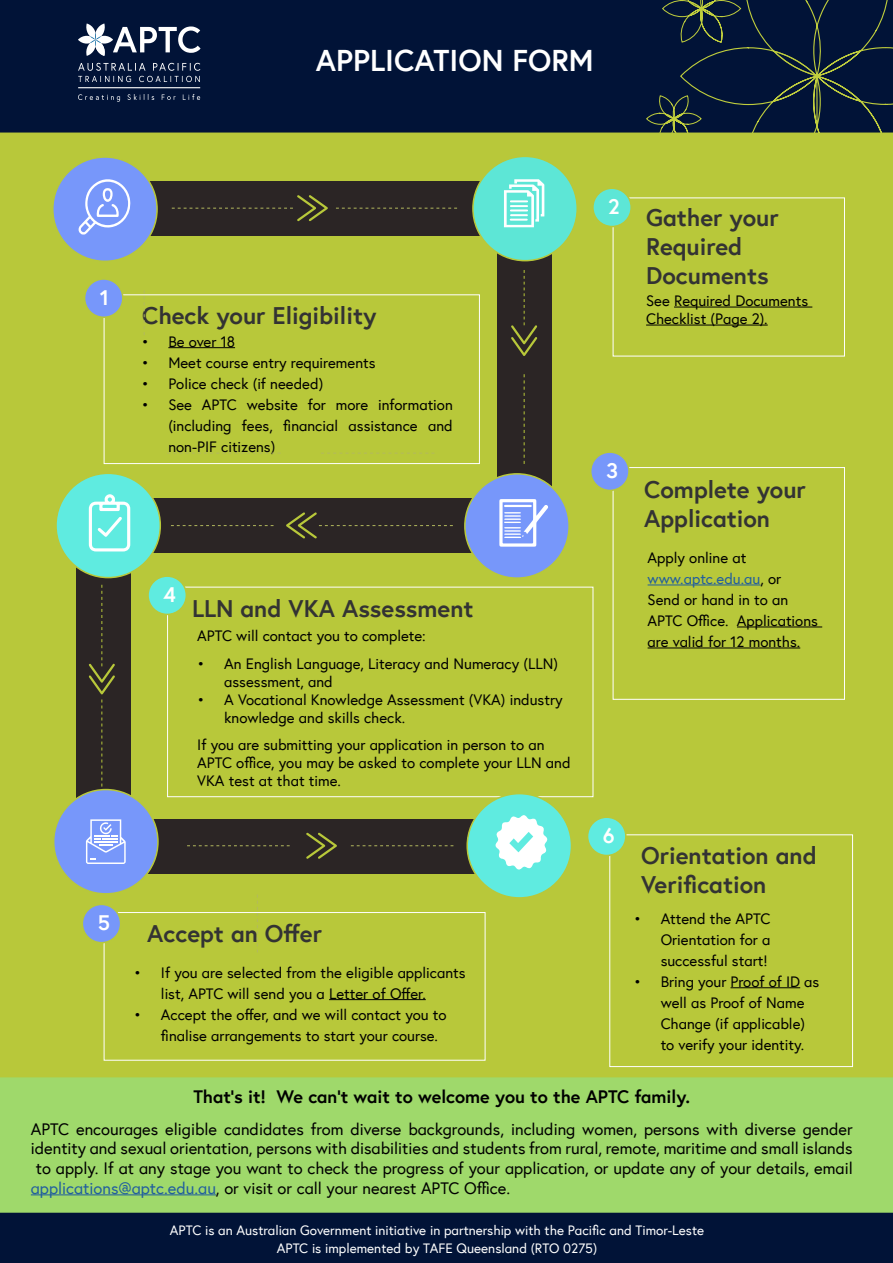
<style>
.page{position:relative;width:893px;height:1263px;background:#fff}
.page>*{position:absolute;margin:0;border:0;box-sizing:border-box;transform-origin:0 0}
.t1{font:700 30px "Europa";color:#fff}
.t2{font:700 24px/28.8px "Europa";color:#333}
.t3{font:700 21px "Europa";color:#fff}
.t4{font:700 18px "Europa";color:#000}
.t5{font:16.5px "Europa";color:#000}
.t6{font:15px/21px "Europa";color:#000}
.t7{font:13.5px/18px "Europa";color:#fff;text-align:center}
.s1{color:#215e9e}
</style>
<div class="page">
<div style="left:62px;top:85px;width:831px;height:1178px;background:#b8c83a"></div>
<div style="left:0;top:0;width:853px;height:1240px;background:#b8c83a"></div>
<div style="left:108px;top:182px;width:409px;height:54px;background:#2b2525"></div>
<div style="left:497px;top:230px;width:54px;height:269px;background:#2b2525"></div>
<div style="left:108px;top:499px;width:409px;height:54px;background:#2b2525"></div>
<div style="left:110px;top:819px;width:409px;height:54px;background:#2b2525"></div>
<div style="left:76px;top:512px;width:55px;height:301px;background:#2b2525"></div>
<hr style="left:168px;top:347px;width:67px;height:1px;background:#000">
<hr style="left:674px;top:307px;width:138px;height:1px;background:#000">
<hr style="left:646px;top:325px;width:122px;height:1px;background:#000">
<hr style="left:730px;top:987px;width:70px;height:1px;background:#000">
<svg style="left:306px;top:832px;width:31px;height:27px"></svg>
<div style="left:473px;top:156px;width:104px;height:105px;background:#5de6d6;border-radius:50%"></div>
<div style="left:472px;top:156px;width:106px;height:105px;border:2px solid #b8c83a;border-radius:50%"></div>
<svg style="left:504px;top:179px;width:40px;height:48px"></svg>
<div style="left:465px;top:474px;width:104px;height:104px;background:#7797fa;border-radius:50%"></div>
<div style="left:464px;top:473px;width:106px;height:106px;border:2px solid #b8c83a;border-radius:50%"></div>
<svg style="left:499px;top:499px;width:49px;height:48px"></svg>
<div style="left:53px;top:157px;width:104px;height:104px;background:#7797fa;border-radius:50%"></div>
<div style="left:52px;top:156px;width:106px;height:106px;border:2px solid #b8c83a;border-radius:50%"></div>
<svg style="left:79px;top:179px;width:52px;height:56px"></svg>
<svg style="left:144px;top:290px;width:1px;height:45px"></svg>
<hr style="left:329px;top:999px;width:97px;height:1px;background:#000">
<svg style="left:257px;top:894px;width:1px;height:58px"></svg>
<svg style="left:524px;top:374px;width:1px;height:90px"></svg>
<svg style="left:511px;top:270px;width:26px;height:86px"></svg>
<svg style="left:89px;top:585px;width:26px;height:201px"></svg>
<svg style="left:172px;top:195px;width:156px;height:26px"></svg>
<svg style="left:336px;top:208px;width:121px;height:1px"></svg>
<svg style="left:286px;top:512px;width:167px;height:27px"></svg>
<svg style="left:171px;top:525px;width:103px;height:1px"></svg>
<svg style="left:187px;top:845px;width:103px;height:1px"></svg>
<svg style="left:351px;top:845px;width:102px;height:1px"></svg>
<svg style="left:167px;top:453px;width:114px;height:1px"></svg>
<svg style="left:321px;top:453px;width:113px;height:1px"></svg>
<div style="left:56px;top:473px;width:104px;height:105px;background:#5febe0;border-radius:50%"></div>
<div style="left:55px;top:473px;width:106px;height:105px;border:2px solid #b8c83a;border-radius:50%"></div>
<svg style="left:89px;top:494px;width:41px;height:57px"></svg>
<div style="left:54px;top:789px;width:104px;height:105px;background:#7797fa;border-radius:50%"></div>
<div style="left:53px;top:789px;width:106px;height:105px;border:2px solid #b8c83a;border-radius:50%"></div>
<svg style="left:86px;top:819px;width:40px;height:45px"></svg>
<div style="left:0;top:0;width:646px;height:133px;background:#011337"></div>
<svg style="left:646px;top:0;width:247px;height:133px;background:#0f2137"></svg>
<svg style="left:0;top:1077px;width:893px;height:13px;background:#9fd869"></svg>
<svg style="left:0;top:1090px;width:893px;height:173px;background:#709f5b"></svg>
<hr style="left:31px;top:1194px;width:185px;height:1px;background:#215e9e">
<div style="left:610px;top:835px;width:243px;height:232px;border:1px solid #fff"></div>
<div style="left:104px;top:912px;width:381px;height:148px;border:1px solid #fff"></div>
<div style="left:167px;top:587px;width:426px;height:210px;border:1px solid #fff"></div>
<div style="left:104px;top:295px;width:376px;height:169px;border:1px solid #fff"></div>
<div style="left:593px;top:188px;width:38px;height:39px;background:#5de6d6;border-radius:50%"></div>
<div style="left:592px;top:187px;width:40px;height:40px;border:2px solid #b8c83a;border-radius:50%"></div>
<div style="left:85px;top:279px;width:38px;height:38px;background:#7797fa;border-radius:50%"></div>
<div style="left:84px;top:278px;width:40px;height:40px;border:2px solid #b8c83a;border-radius:50%"></div>
<hr style="left:648px;top:585px;width:112px;height:1px;background:#215e9e">
<hr style="left:737px;top:627px;width:85px;height:1px;background:#000">
<hr style="left:648px;top:648px;width:152px;height:1px;background:#000">
<div style="left:613px;top:467px;width:232px;height:232px;border:1px solid #fff"></div>
<div style="left:591px;top:452px;width:38px;height:38px;background:#7797fa;border-radius:50%"></div>
<div style="left:590px;top:451px;width:40px;height:40px;border:2px solid #b8c83a;border-radius:50%"></div>
<div style="left:148px;top:576px;width:38px;height:38px;background:#5febe0;border-radius:50%"></div>
<div style="left:147px;top:575px;width:40px;height:40px;border:2px solid #b8c83a;border-radius:50%"></div>
<div style="left:467px;top:794px;width:104px;height:104px;background:#5febe0;border-radius:50%"></div>
<div style="left:466px;top:793px;width:106px;height:106px;border:2px solid #b8c83a;border-radius:50%"></div>
<svg style="left:495px;top:815px;width:53px;height:55px"></svg>
<div style="left:588px;top:817px;width:38px;height:38px;background:#5febe0;border-radius:50%"></div>
<div style="left:587px;top:816px;width:40px;height:40px;border:2px solid #b8c83a;border-radius:50%"></div>
<div style="left:82px;top:904px;width:39px;height:39px;background:#7797fa;border-radius:50%"></div>
<div style="left:82px;top:904px;width:39px;height:39px;border:2px solid #b8c83a;border-radius:50%"></div>
<svg style="left:78px;top:63px;width:122px;height:19px;background:#273655"></svg>
<hr style="left:78px;top:87px;width:122px;height:1px;background:#fff">
<svg style="left:78px;top:94px;width:122px;height:8px"></svg>
<svg style="left:78px;top:23px;width:123px;height:33px;background:#57637b"></svg>
<p class="t1" style="left:316px;top:40px;width:279px">APPLICATION FORM</p>
<p class="t3" style="left:100px;top:283px;width:11px">1</p>
<p class="t2" style="left:142px;top:300px;width:236px">Check your Eligibility</p>
<p class="t6" style="left:141px;top:331px;width:95px">• Be over 18</p>
<p class="t6" style="left:141px;top:352px;width:236px">• Meet course entry requirements</p>
<p class="t6" style="left:141px;top:373px;width:183px">• Police check (if needed)</p>
<p class="t6" style="left:168px;top:394px;width:286px;text-align:justify;text-indent:-27px">• See APTC website for more information (including fees, financial assistance and non-PIF citizens)</p>
<p class="t3" style="left:163px;top:580px;width:14px">4</p>
<p class="t2" style="left:192px;top:593px;width:283px">LLN and VKA Assessment</p>
<p class="t6" style="left:197px;top:625px;width:230px">APTC will contact you to complete:</p>
<p class="t6" style="left:224px;top:655px;width:335px;line-height:18px;text-indent:-27px">• An English Language, Literacy and Numeracy (LLN) assessment, and</p>
<p class="t6" style="left:224px;top:691px;width:340px;line-height:18px;text-indent:-27px">• A Vocational Knowledge Assessment (VKA) industry knowledge and skills check.</p>
<p class="t6" style="left:197px;top:736px;width:375px;line-height:18px">If you are submitting your application in person to an<br>APTC office, you may be asked to complete your LLN and<br>VKA test at that time.</p>
<p class="t3" style="left:98px;top:909px;width:14px">5</p>
<p class="t2" style="left:147px;top:919px;width:176px">Accept an Offer</p>
<p class="t6" style="left:161px;top:962px;width:306px;text-indent:-27px">• If you are selected from the eligible applicants list, APTC will send you a Letter of Offer.</p>
<p class="t6" style="left:161px;top:1004px;width:287px;text-indent:-27px">• Accept the offer, and we will contact you to finalise arrangements to start your course.</p>
<p class="t3" style="left:608px;top:193px;width:13px">2</p>
<p class="t2" style="left:646px;top:203px;width:134px">Gather your<br>Required<br>Documents</p>
<p class="t6" style="left:646px;top:292px;width:164px;line-height:18px">See Required Documents<br>Checklist (Page 2).</p>
<p class="t3" style="left:606px;top:456px;width:13px">3</p>
<p class="t2" style="left:644px;top:474px;width:163px">Complete your<br>Application</p>
<p class="t6" style="left:648px;top:547px;width:172px">Apply online at <span class="s1">www.aptc.edu.au</span>, or<br>Send or hand in to an<br>APTC Office. Applications are valid for 12 months.</p>
<p class="t3" style="left:603px;top:821px;width:13px">6</p>
<p class="t2" style="left:641px;top:841px;width:177px">Orientation and<br>Verification</p>
<p class="t6" style="left:661px;top:908px;width:111px;text-align:justify;text-indent:-27px">• Attend the APTC Orientation for a successful start!</p>
<p class="t6" style="left:661px;top:971px;width:160px;text-indent:-27px">• Bring your Proof of ID as well as Proof of Name<br>Change (if applicable) to verify your identity.</p>
<p class="t4" style="left:193px;top:1084px;width:498px">That’s it! We can’t wait to welcome you to the APTC family.</p>
<p class="t5" style="left:31px;top:1118px;width:823px">APTC encourages eligible candidates from diverse backgrounds, including women, persons with diverse gender</p>
<p class="t5" style="left:31px;top:1138px;width:823px">identity and sexual orientation, persons with disabilities and students from rural, remote, maritime and small islands</p>
<p class="t5" style="left:36px;top:1158px;width:818px">to apply. If at any stage you want to check the progress of your application, or update any of your details, email</p>
<p class="t5" style="left:31px;top:1177px;width:481px"><span class="s1">applications@aptc.edu.au</span>, or visit or call your nearest APTC Office.</p>
<p class="t7" style="left:170px;top:1220px;width:536px">APTC is an Australian Government initiative in partnership with the Pacific and Timor-Leste<br>APTC is implemented by TAFE Queensland (RTO 0275)</p>
</div>
